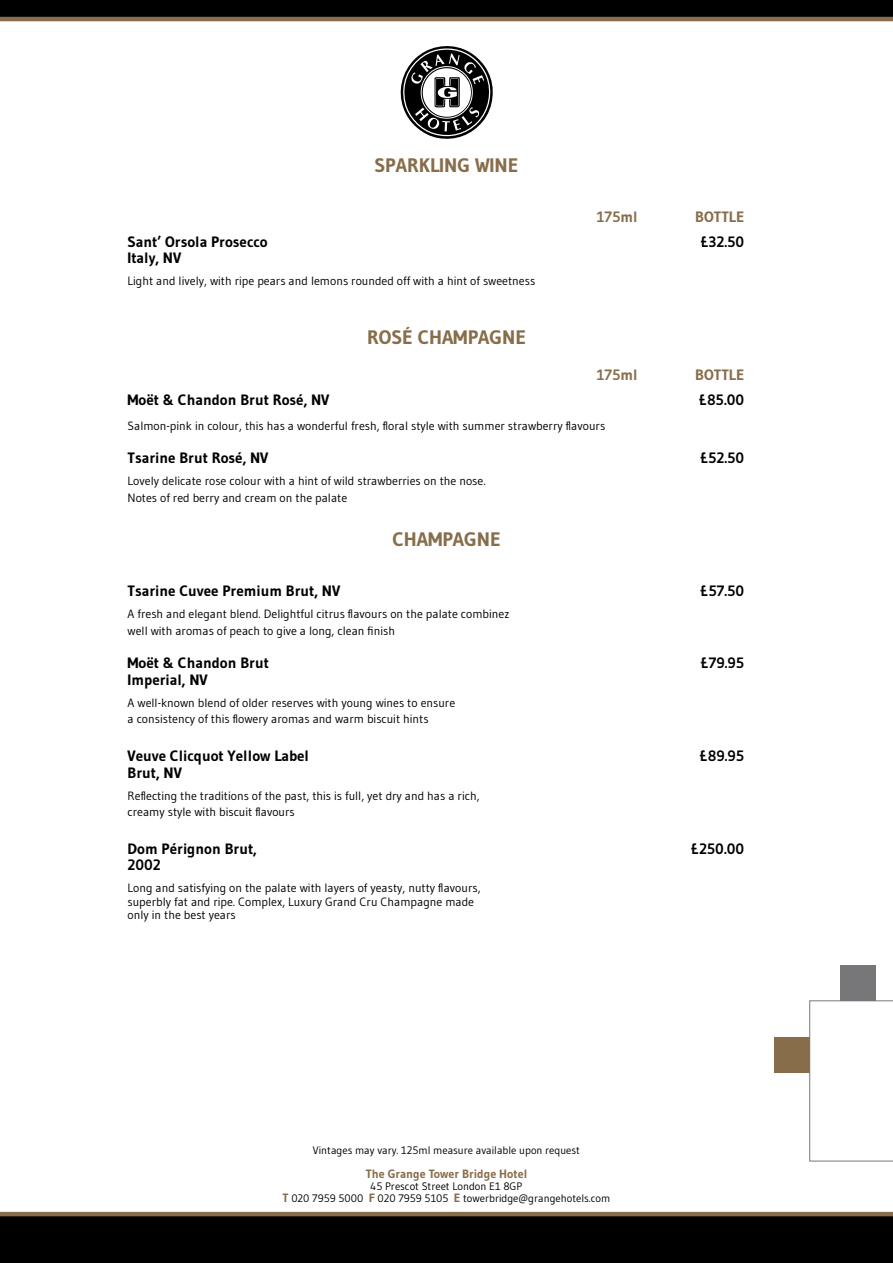
<style>
.page{position:relative;width:893px;height:1263px;background:#fff}
.page>*{position:absolute;margin:0;border:0;box-sizing:border-box;transform-origin:0 0}
.t1{font:700 19.5px "Gudea";color:#886d4b}
.t2{font:700 15px "Gudea";color:#000}
.t3{font:700 15px "Gudea";color:#886d4b}
.t4{font:12px/16.5px "Gudea";color:#000}
.t5{font:700 12px "Gudea";color:#886d4b}
.t6{font:10.8px/12.1px "Gudea";color:#000;text-align:center}
.s1{font-weight:700;font-size:12px;color:#886d4b}
</style>
<div class="page">
<div style="left:0;top:0;width:893px;height:17px;background:#000"></div>
<div style="left:0;top:1213px;width:893px;height:50px;background:#000"></div>
<svg style="left:400px;top:46px;width:93px;height:93px"></svg>
<hr style="left:0;top:1212px;width:893px;height:4px;background:#886d4b">
<hr style="left:0;top:17px;width:893px;height:4px;background:#886d4b">
<div style="left:841px;top:965px;width:35px;height:35px;background:#77777a"></div>
<div style="left:774px;top:1038px;width:35px;height:35px;background:#886d4b"></div>
<svg style="left:809px;top:1000px;width:84px;height:161px"></svg>
<h1 class="t1" style="left:374px;top:153px;width:145px">SPARKLING WINE</h1>
<p class="t3" style="left:597px;top:207px;width:43px">175ml</p>
<p class="t3" style="left:695px;top:207px;width:50px">BOTTLE</p>
<p class="t2" style="left:128px;top:232px;width:142px">Sant’ Orsola Prosecco</p>
<p class="t2" style="left:700px;top:232px;width:45px">£32.50</p>
<p class="t2" style="left:128px;top:249px;width:55px">Italy, NV</p>
<p class="t4" style="left:128px;top:273px;width:409px">Light and lively, with ripe pears and lemons rounded off with a hint of sweetness</p>
<h1 class="t1" style="left:367px;top:325px;width:160px">ROSÉ CHAMPAGNE</h1>
<p class="t3" style="left:597px;top:365px;width:43px">175ml</p>
<p class="t3" style="left:695px;top:365px;width:50px">BOTTLE</p>
<p class="t2" style="left:128px;top:390px;width:203px">Moët &amp; Chandon Brut Rosé, NV</p>
<p class="t2" style="left:699px;top:390px;width:47px">£85.00</p>
<p class="t4" style="left:128px;top:417px;width:479px">Salmon-pink in colour, this has a wonderful fresh, floral style with summer strawberry flavours</p>
<p class="t2" style="left:128px;top:449px;width:142px">Tsarine Brut Rosé, NV</p>
<p class="t2" style="left:700px;top:449px;width:46px">£52.50</p>
<p class="t4" style="left:128px;top:472px;width:359px">Lovely delicate rose colour with a hint of wild strawberries on the nose.<br>Notes of red berry and cream on the palate</p>
<h1 class="t1" style="left:392px;top:527px;width:110px">CHAMPAGNE</h1>
<p class="t2" style="left:128px;top:582px;width:214px">Tsarine Cuvee Premium Brut, NV</p>
<p class="t2" style="left:700px;top:582px;width:45px">£57.50</p>
<p class="t4" style="left:128px;top:606px;width:383px">A fresh and elegant blend. Delightful citrus flavours on the palate combinez well with aromas of peach to give a long, clean finish</p>
<p class="t2" style="left:128px;top:654px;width:143px">Moët &amp; Chandon Brut</p>
<p class="t2" style="left:701px;top:654px;width:45px">£79.95</p>
<p class="t2" style="left:128px;top:670px;width:82px">Imperial, NV</p>
<p class="t4" style="left:128px;top:694px;width:329px">A well-known blend of older reserves with young wines to ensure a consistency of this flowery aromas and warm biscuit hints</p>
<p class="t2" style="left:128px;top:746px;width:183px">Veuve Clicquot Yellow Label</p>
<p class="t2" style="left:700px;top:746px;width:46px">£89.95</p>
<p class="t2" style="left:128px;top:763px;width:56px">Brut, NV</p>
<p class="t4" style="left:128px;top:787px;width:353px">Reflecting the traditions of the past, this is full, yet dry and has a rich, creamy style with biscuit flavours</p>
<p class="t2" style="left:128px;top:839px;width:131px">Dom Pérignon Brut,</p>
<p class="t2" style="left:691px;top:839px;width:55px">£250.00</p>
<p class="t2" style="left:128px;top:856px;width:35px">2002</p>
<p class="t4" style="left:128px;top:881px;width:355px;line-height:13.5px">Long and satisfying on the palate with layers of yeasty, nutty flavours, superbly fat and ripe. Complex, Luxury Grand Cru Champagne made only in the best years</p>
<p class="t6" style="left:313px;top:1144px;width:269px">Vintages may vary. 125ml measure available upon request</p>
<p class="t5" style="left:366px;top:1166px;width:163px">The Grange Tower Bridge Hotel</p>
<p class="t6" style="left:283px;top:1180px;width:329px">45 Prescot Street London E1 8GP<br><span class="s1">T</span> 020 7959 5000 <span class="s1">F</span> 020 7959 5105 <span class="s1">E</span> towerbridge@grangehotels.com</p>
</div>
